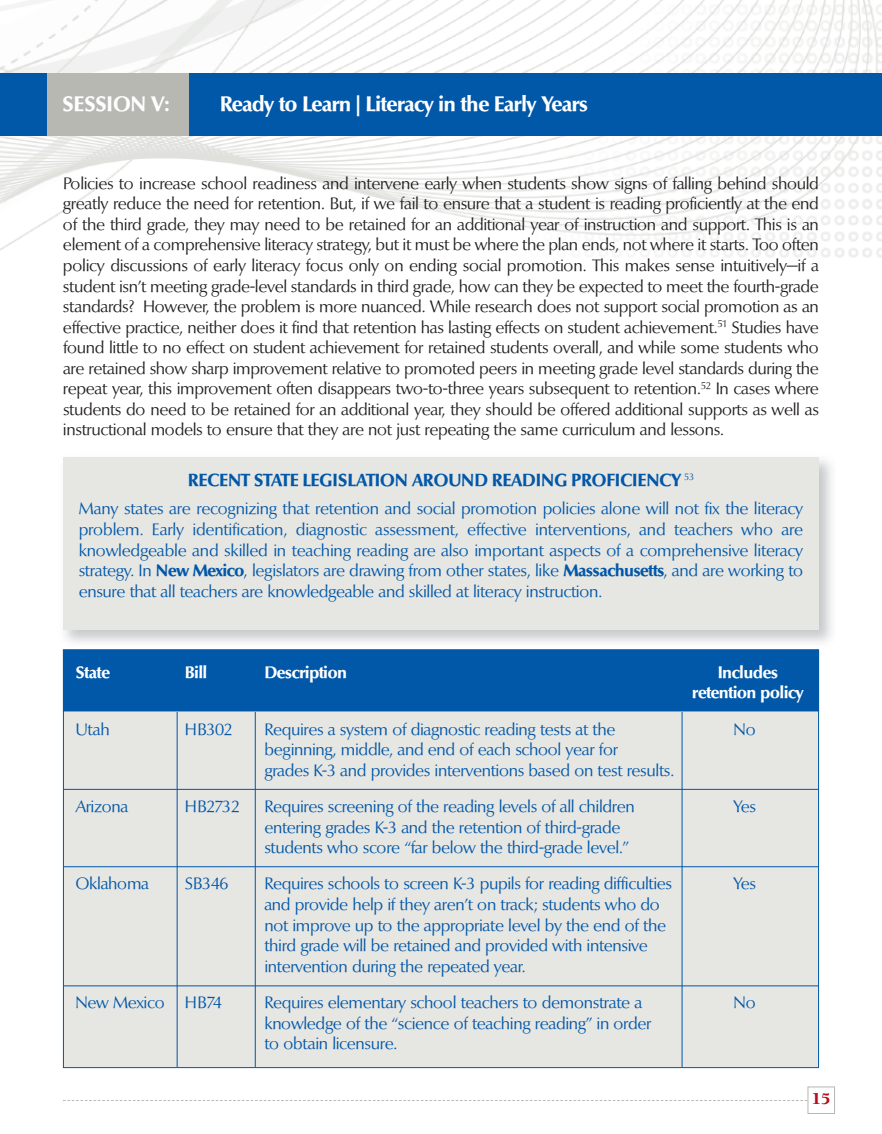
<style>
.page{position:relative;width:882px;height:1134px;background:#fff}
.page>*{position:absolute;margin:0;border:0;box-sizing:border-box;transform-origin:0 0}
.t1{font:700 21px "Optima BQ";letter-spacing:-.02em;color:#fff}
.t2{font:700 21px "Optima BQ";color:#fff}
.t3{font:700 17.5px "Optima BQ";color:#0157a8}
.t4{font:900 16.97px "Berkeley";color:#b50e1a}
.t5{font:16.62px/20.5px "Optima BQ";letter-spacing:-.02em;color:#231f20;text-align:justify}
.t6{font:16.62px/20.5px "Optima BQ";letter-spacing:-.02em;color:#0157a8}
.t7{font:700 16.62px/20.5px "Optima BQ";letter-spacing:-.02em;color:#fff;text-align:center}
.s1{font-weight:700}
</style>
<div class="page">
<img style="left:62px;top:460px;width:770px;height:192px">
<div style="left:63px;top:457px;width:756px;height:173px;background:#e6e6e3"></div>
<img style="left:0;top:0;width:882px;height:258px">
<svg style="left:63px;top:1100px;width:744px;height:1px"></svg>
<div style="left:808px;top:1087px;width:27px;height:27px;border:1px solid #b7b8b2"></div>
<div style="left:0;top:73px;width:882px;height:63px;background:#0157a8"></div>
<div style="left:47px;top:73px;width:142px;height:63px;background:#b7b8b2"></div>
<div style="left:64px;top:650px;width:754px;height:417px;background:#e6e6e3"></div>
<div style="left:64px;top:650px;width:754px;height:61px;background:#0157a8"></div>
<hr style="left:63px;top:789px;width:755px;height:1px;background:#0157a8">
<hr style="left:63px;top:866px;width:755px;height:1px;background:#0157a8">
<hr style="left:63px;top:986px;width:755px;height:1px;background:#0157a8">
<hr style="left:177px;top:712px;width:1px;height:355px;background:#0157a8">
<hr style="left:255px;top:712px;width:1px;height:355px;background:#0157a8">
<hr style="left:682px;top:712px;width:1px;height:355px;background:#0157a8">
<p class="t2" style="left:62px;top:93px;width:109px">SESSION V:</p>
<p class="t1" style="left:220px;top:93px;width:369px">Ready to Learn | Literacy in the Early Years</p>
<p class="t5" style="left:63px;top:174px;width:758px">Policies to increase school readiness and intervene early when students show signs of falling behind should greatly reduce the need for retention. But, if we fail to ensure that a student is reading proficiently at the end of the third grade, they may need to be retained for an additional year of instruction and support. This is an element of a comprehensive literacy strategy, but it must be where the plan ends, not where it starts. Too often policy discussions of early literacy focus only on ending social promotion. This makes sense intuitively—if a student isn’t meeting grade-level standards in third grade, how can they be expected to meet the fourth-grade standards? However, the problem is more nuanced. While research does not support social promotion as an effective practice, neither does it find that retention has lasting effects on student achievement.<sup>51</sup> Studies have found little to no effect on student achievement for retained students overall, and while some students who are retained show sharp improvement relative to promoted peers in meeting grade level standards during the repeat year, this improvement often disappears two-to-three years subsequent to retention.<sup>52</sup> In cases where students do need to be retained for an additional year, they should be offered additional supports as well as instructional models to ensure that they are not just repeating the same curriculum and lessons.</p>
<p class="t3" style="left:188px;top:471px;width:508px">RECENT STATE LEGISLATION AROUND READING PROFICIENCY <sup>53</sup></p>
<p class="t6" style="left:79px;top:499px;width:726px;text-align:justify">Many states are recognizing that retention and social promotion policies alone will not fix the literacy problem. Early identification, diagnostic assessment, effective interventions, and teachers who are knowledgeable and skilled in teaching reading are also important aspects of a comprehensive literacy strategy. In <span class="s1">New Mexico</span>, legislators are drawing from other states, like <span class="s1">Massachusetts</span>, and are working to ensure that all teachers are knowledgeable and skilled at literacy instruction.</p>
<p class="t7" style="left:75px;top:663px;width:36px">State</p>
<p class="t7" style="left:185px;top:663px;width:24px">Bill</p>
<p class="t7" style="left:264px;top:663px;width:84px">Description</p>
<p class="t7" style="left:692px;top:663px;width:113px">Includes retention policy</p>
<p class="t6" style="left:75px;top:719px;width:36px">Utah</p>
<p class="t6" style="left:185px;top:719px;width:49px">HB302</p>
<p class="t6" style="left:264px;top:719px;width:353px">Requires a system of diagnostic reading tests at the</p>
<p class="t6" style="left:734px;top:719px;width:24px">No</p>
<p class="t6" style="left:264px;top:740px;width:411px">beginning, middle, and end of each school year for<br>grades K-3 and provides interventions based on test results.</p>
<p class="t6" style="left:75px;top:797px;width:55px">Arizona</p>
<p class="t6" style="left:185px;top:797px;width:57px">HB2732</p>
<p class="t6" style="left:264px;top:797px;width:372px">Requires screening of the reading levels of all children</p>
<p class="t6" style="left:733px;top:797px;width:24px">Yes</p>
<p class="t6" style="left:264px;top:817px;width:366px">entering grades K-3 and the retention of third-grade students who score “far below the third-grade level.”</p>
<p class="t6" style="left:75px;top:874px;width:75px">Oklahoma</p>
<p class="t6" style="left:185px;top:874px;width:45px">SB346</p>
<p class="t6" style="left:264px;top:874px;width:409px">Requires schools to screen K-3 pupils for reading difficulties</p>
<p class="t6" style="left:733px;top:874px;width:24px">Yes</p>
<p class="t6" style="left:264px;top:895px;width:403px">and provide help if they aren’t on track; students who do not improve up to the appropriate level by the end of the third grade will be retained and provided with intensive intervention during the repeated year.</p>
<p class="t6" style="left:75px;top:993px;width:148px">New Mexico HB74</p>
<p class="t6" style="left:264px;top:993px;width:380px">Requires elementary school teachers to demonstrate a</p>
<p class="t6" style="left:734px;top:993px;width:24px">No</p>
<p class="t6" style="left:264px;top:1013px;width:389px">knowledge of the “science of teaching reading” in order to obtain licensure.</p>
<p class="t4" style="left:812px;top:1092px;width:20px">15</p>
</div>
